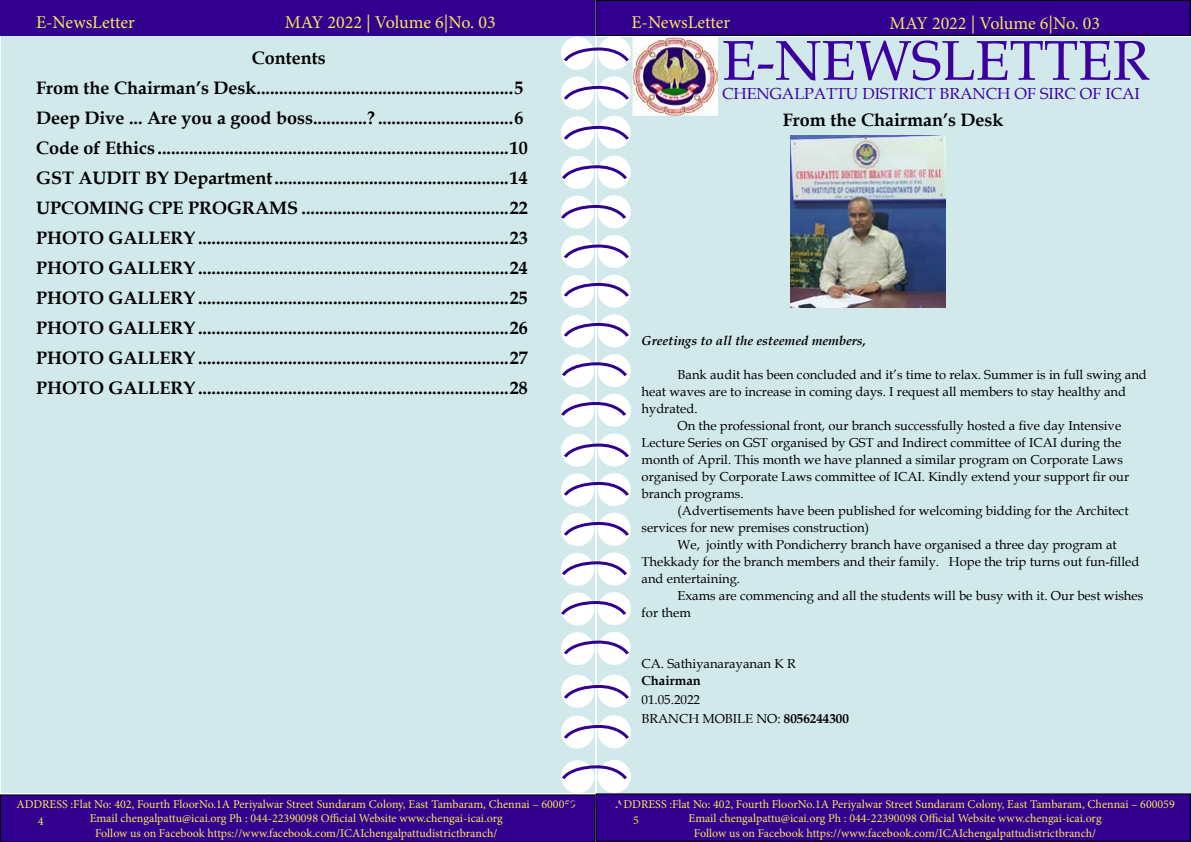
<style>
.page{position:relative;width:1191px;height:842px;background:#fff}
.page>*{position:absolute;margin:0;border:0;box-sizing:border-box;transform-origin:0 0}
.t1{font:56px "Book Antiqua";color:#3c00a1}
.t2{font:700 18px/30px "Book Antiqua";color:#000}
.t3{font:18px "Minion Pro";color:#fce85d}
.t4{font:16px "Book Antiqua";color:#3c00a1}
.t5{font:13px/19px "Book Antiqua";color:#000}
.t6{font:italic 700 13px "Book Antiqua";color:#000}
.t7{font:700 13px "Book Antiqua";color:#000}
.t8{font:12px/14.4px "Minion Pro";color:#fce85d;text-align:center}
.s1{font-weight:700}
</style>
<div class="page">
<div style="left:1px;top:36px;width:593px;height:757px;background:#d2e9ec"></div>
<div style="left:597px;top:37px;width:593px;height:757px;background:#d2e9ec"></div>
<div style="left:0;top:0;width:595px;height:36px;background:#32008f"></div>
<div style="left:596px;top:0;width:594px;height:36px;background:#32008f"></div>
<div style="left:595px;top:0;width:595px;height:36px;border:1px solid #000"></div>
<div style="left:596px;top:794px;width:594px;height:47px;background:#32008f"></div>
<div style="left:595px;top:793px;width:596px;height:49px;border:1px solid #000"></div>
<div style="left:598px;top:36px;width:33px;height:34px;background:#fff;border-radius:50%"></div>
<div style="left:561px;top:37px;width:33px;height:33px;background:#fff;border-radius:50%"></div>
<div style="left:598px;top:76px;width:33px;height:33px;background:#fff;border-radius:50%"></div>
<div style="left:561px;top:77px;width:33px;height:33px;background:#fff;border-radius:50%"></div>
<div style="left:598px;top:116px;width:33px;height:33px;background:#fff;border-radius:50%"></div>
<div style="left:561px;top:116px;width:33px;height:33px;background:#fff;border-radius:50%"></div>
<div style="left:598px;top:156px;width:33px;height:33px;background:#fff;border-radius:50%"></div>
<div style="left:561px;top:156px;width:33px;height:33px;background:#fff;border-radius:50%"></div>
<div style="left:598px;top:195px;width:33px;height:33px;background:#fff;border-radius:50%"></div>
<div style="left:561px;top:196px;width:33px;height:33px;background:#fff;border-radius:50%"></div>
<div style="left:598px;top:235px;width:33px;height:33px;background:#fff;border-radius:50%"></div>
<div style="left:561px;top:235px;width:33px;height:33px;background:#fff;border-radius:50%"></div>
<div style="left:598px;top:275px;width:33px;height:33px;background:#fff;border-radius:50%"></div>
<div style="left:561px;top:275px;width:33px;height:33px;background:#fff;border-radius:50%"></div>
<div style="left:598px;top:314px;width:33px;height:33px;background:#fff;border-radius:50%"></div>
<div style="left:561px;top:315px;width:33px;height:33px;background:#fff;border-radius:50%"></div>
<div style="left:598px;top:354px;width:33px;height:33px;background:#fff;border-radius:50%"></div>
<div style="left:561px;top:354px;width:33px;height:33px;background:#fff;border-radius:50%"></div>
<div style="left:598px;top:394px;width:33px;height:33px;background:#fff;border-radius:50%"></div>
<div style="left:561px;top:394px;width:33px;height:33px;background:#fff;border-radius:50%"></div>
<div style="left:598px;top:433px;width:33px;height:33px;background:#fff;border-radius:50%"></div>
<div style="left:561px;top:434px;width:33px;height:33px;background:#fff;border-radius:50%"></div>
<div style="left:598px;top:473px;width:33px;height:33px;background:#fff;border-radius:50%"></div>
<div style="left:561px;top:473px;width:33px;height:33px;background:#fff;border-radius:50%"></div>
<div style="left:598px;top:513px;width:33px;height:33px;background:#fff;border-radius:50%"></div>
<div style="left:561px;top:513px;width:33px;height:33px;background:#fff;border-radius:50%"></div>
<div style="left:598px;top:552px;width:33px;height:33px;background:#fff;border-radius:50%"></div>
<div style="left:561px;top:553px;width:33px;height:33px;background:#fff;border-radius:50%"></div>
<div style="left:598px;top:592px;width:33px;height:33px;background:#fff;border-radius:50%"></div>
<div style="left:561px;top:592px;width:33px;height:33px;background:#fff;border-radius:50%"></div>
<div style="left:598px;top:632px;width:33px;height:33px;background:#fff;border-radius:50%"></div>
<div style="left:561px;top:632px;width:33px;height:33px;background:#fff;border-radius:50%"></div>
<div style="left:598px;top:674px;width:33px;height:33px;background:#fff;border-radius:50%"></div>
<div style="left:561px;top:675px;width:33px;height:33px;background:#fff;border-radius:50%"></div>
<div style="left:598px;top:715px;width:33px;height:33px;background:#fff;border-radius:50%"></div>
<div style="left:561px;top:715px;width:33px;height:34px;background:#fff;border-radius:50%"></div>
<div style="left:598px;top:760px;width:33px;height:33px;background:#fff;border-radius:50%"></div>
<div style="left:561px;top:760px;width:33px;height:33px;background:#fff;border-radius:50%"></div>
<svg style="left:562px;top:45px;width:68px;height:19px"></svg>
<svg style="left:562px;top:441px;width:68px;height:19px"></svg>
<svg style="left:562px;top:242px;width:68px;height:19px"></svg>
<svg style="left:562px;top:638px;width:68px;height:19px"></svg>
<svg style="left:562px;top:84px;width:68px;height:18px"></svg>
<svg style="left:562px;top:480px;width:68px;height:18px"></svg>
<svg style="left:562px;top:281px;width:68px;height:18px"></svg>
<svg style="left:562px;top:683px;width:68px;height:18px"></svg>
<svg style="left:562px;top:124px;width:68px;height:18px"></svg>
<svg style="left:562px;top:520px;width:68px;height:18px"></svg>
<svg style="left:562px;top:321px;width:68px;height:18px"></svg>
<svg style="left:562px;top:723px;width:68px;height:18px"></svg>
<svg style="left:561px;top:163px;width:68px;height:18px"></svg>
<svg style="left:561px;top:559px;width:68px;height:18px"></svg>
<svg style="left:561px;top:360px;width:68px;height:18px"></svg>
<svg style="left:561px;top:763px;width:67px;height:18px"></svg>
<svg style="left:561px;top:203px;width:65px;height:18px"></svg>
<svg style="left:561px;top:599px;width:65px;height:18px"></svg>
<svg style="left:561px;top:400px;width:67px;height:18px"></svg>
<div style="left:0;top:794px;width:628px;height:48px;background:#32008f"></div>
<img style="left:632px;top:37px;width:85px;height:78px">
<img style="left:791px;top:136px;width:154px;height:171px">
<p class="t3" style="left:36px;top:10px;width:100px">E-NewsLetter</p>
<p class="t3" style="left:285px;top:10px;width:212px">MAY 2022 | Volume 6|No. 03</p>
<p class="t3" style="left:631px;top:10px;width:100px">E-NewsLetter</p>
<p class="t3" style="left:889px;top:11px;width:212px">MAY 2022 | Volume 6|No. 03</p>
<p class="t2" style="left:36px;top:43px;width:493px;text-indent:216px">Contents<br>From the Chairman’s Desk.........................................................5<br>Deep Dive ... Are you a good boss............? ..............................6<br>Code of Ethics ..............................................................................10<br>GST AUDIT BY Department....................................................14<br>UPCOMING CPE PROGRAMS ..............................................22<br>PHOTO GALLERY.....................................................................23<br>PHOTO GALLERY.....................................................................24<br>PHOTO GALLERY.....................................................................25<br>PHOTO GALLERY.....................................................................26<br>PHOTO GALLERY.....................................................................27<br>PHOTO GALLERY.....................................................................28</p>
<h1 class="t1" style="left:722px;top:22px;width:429px">E-NEWSLETTER</h1>
<p class="t4" style="left:722px;top:82px;width:419px">CHENGALPATTU DISTRICT BRANCH OF SIRC OF ICAI</p>
<p class="t2" style="left:783px;top:105px;width:222px">From the Chairman’s Desk</p>
<p class="t6" style="left:641px;top:331px;width:226px">Greetings to all the esteemed members,</p>
<p class="t5" style="left:677px;top:365px;width:471px">Bank audit has been concluded and it’s time to relax. Summer is in full swing and</p>
<p class="t5" style="left:641px;top:382px;width:486px">heat waves are to increase in coming days. I request all members to stay healthy and</p>
<p class="t5" style="left:641px;top:399px;width:58px">hydrated.</p>
<p class="t5" style="left:677px;top:416px;width:445px">On the professional front, our branch successfully hosted a five day Intensive</p>
<p class="t5" style="left:641px;top:433px;width:481px">Lecture Series on GST organised by GST and Indirect committee of ICAI during the</p>
<p class="t5" style="left:641px;top:450px;width:483px">month of April. This month we have planned a similar program on Corporate Laws</p>
<p class="t5" style="left:641px;top:467px;width:489px">organised by Corporate Laws committee of ICAI. Kindly extend your support fir our</p>
<p class="t5" style="left:641px;top:484px;width:104px">branch programs.</p>
<p class="t5" style="left:677px;top:501px;width:452px">(Advertisements have been published for welcoming bidding for the Architect</p>
<p class="t5" style="left:641px;top:518px;width:229px">services for new premises construction)</p>
<p class="t5" style="left:677px;top:535px;width:440px">We, jointly with Pondicherry branch have organised a three day program at</p>
<p class="t5" style="left:641px;top:552px;width:499px">Thekkady for the branch members and their family. Hope the trip turns out fun-filled</p>
<p class="t5" style="left:641px;top:569px;width:100px">and entertaining.</p>
<p class="t5" style="left:677px;top:586px;width:467px">Exams are commencing and all the students will be busy with it. Our best wishes</p>
<p class="t5" style="left:641px;top:603px;width:51px">for them</p>
<p class="t5" style="left:641px;top:654px;width:156px">CA. Sathiyanarayanan K R</p>
<p class="t7" style="left:641px;top:672px;width:61px">Chairman</p>
<p class="t5" style="left:641px;top:690px;width:209px">01.05.2022<br>BRANCH MOBILE NO: <span class="s1">8056244300</span></p>
<p class="t8" style="left:16px;top:797px;width:561px">ADDRESS :Flat No: 402, Fourth FloorNo.1A Periyalwar Street Sundaram Colony, East Tambaram, Chennai – 600059<br>Email chengalpattu@icai.org Ph : 044-22390098 Official Website www.chengai-icai.org<br>Follow us on Facebook https://www.facebook.com/ICAIchengalpattudistrictbranch/</p>
<p class="t8" style="left:38px;top:814px;width:7px">4</p>
<p class="t8" style="left:615px;top:797px;width:561px">ADDRESS :Flat No: 402, Fourth FloorNo.1A Periyalwar Street Sundaram Colony, East Tambaram, Chennai – 600059<br>Email chengalpattu@icai.org Ph : 044-22390098 Official Website www.chengai-icai.org<br>Follow us on Facebook https://www.facebook.com/ICAIchengalpattudistrictbranch/</p>
<p class="t8" style="left:633px;top:813px;width:7px">5</p>
</div>
